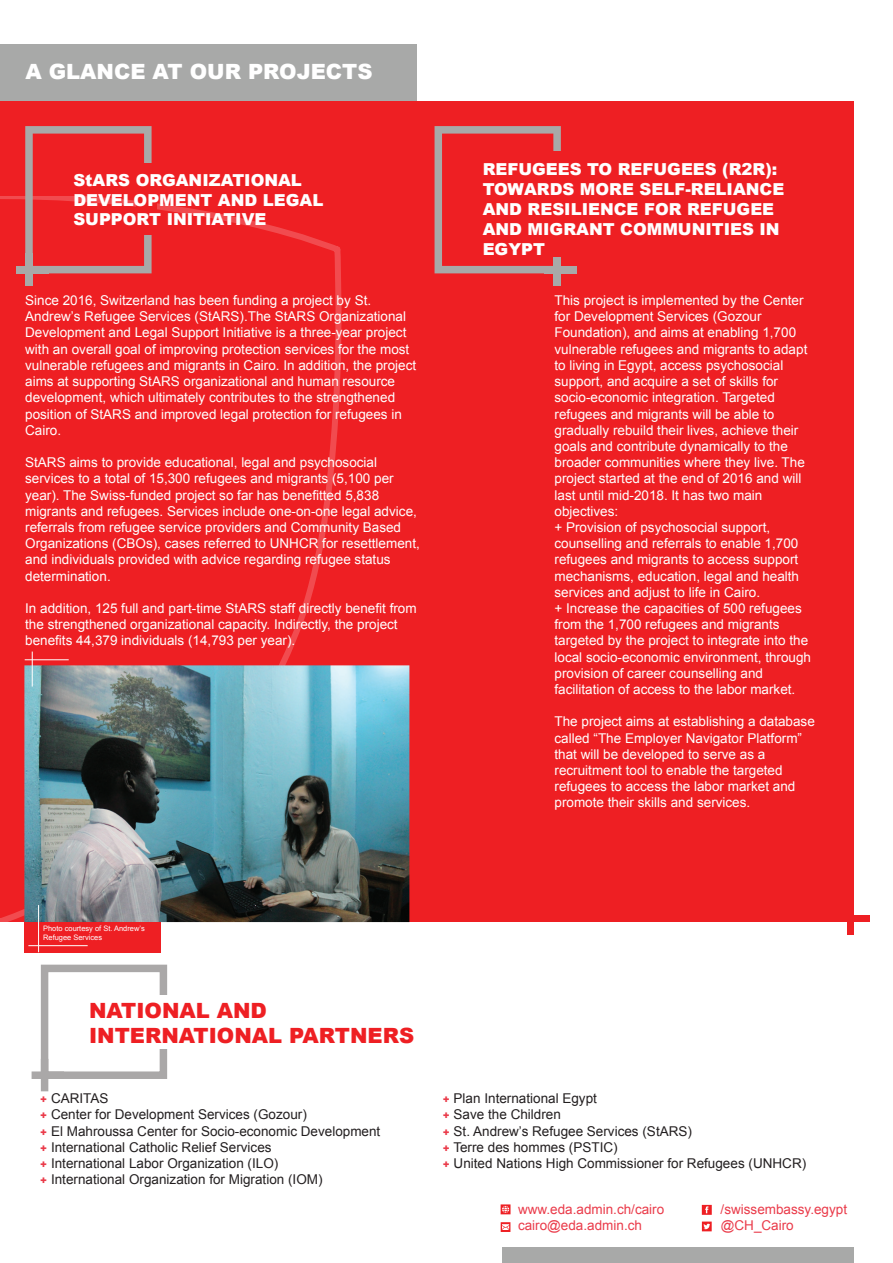
<style>
.page{position:relative;width:893px;height:1263px;background:#fff}
.page>*{position:absolute;margin:0;border:0;box-sizing:border-box;transform-origin:0 0}
.t1{font:900 21px/25.2px "Arial";color:#ee1f23}
.t2{font:900 21px "Arial";color:#fff}
.t3{font:900 16.5px/19.8px "Arial";color:#fff}
.t4{font:13.5px/16.2px "Arial";color:#fff}
.t5{font:13.5px/16.2px "Arial";color:#231f20}
.t6{font:13.5px "Arial";color:#ea3b4a}
.t7{font:7.5px/9px "Arial";color:#fff}
.s1{font-weight:900;font-size:10.5px;color:#ea3b4a}
</style>
<div class="page">
<div style="left:0;top:101px;width:854px;height:821px;background:#ee1f23"></div>
<svg style="left:0;top:196px;width:341px;height:727px"></svg>
<img style="left:24px;top:665px;width:385px;height:257px">
<hr style="left:25px;top:659px;width:44px;height:1px;background:#fff">
<hr style="left:32px;top:651px;width:1px;height:36px;background:#fff">
<svg style="left:25px;top:126px;width:127px;height:147px"></svg>
<div style="left:16px;top:266px;width:32px;height:7px;background:#a8a9a8"></div>
<div style="left:25px;top:253px;width:8px;height:33px;background:#a8a9a8"></div>
<div style="left:136px;top:163px;width:21px;height:72px;background:#ee1f23"></div>
<svg style="left:435px;top:126px;width:126px;height:147px"></svg>
<div style="left:544px;top:266px;width:33px;height:7px;background:#a8a9a8"></div>
<div style="left:553px;top:253px;width:8px;height:33px;background:#a8a9a8"></div>
<div style="left:545px;top:151px;width:21px;height:105px;background:#ee1f23"></div>
<div style="left:502px;top:1247px;width:352px;height:16px;background:#a8a9a8"></div>
<div style="left:837px;top:916px;width:33px;height:6px;background:#ee1f23"></div>
<div style="left:847px;top:902px;width:6px;height:33px;background:#ee1f23"></div>
<div style="left:0;top:45px;width:416px;height:56px;background:#a8a9a8"></div>
<div style="left:24px;top:922px;width:137px;height:31px;background:#ee1f23"></div>
<svg style="left:501px;top:1204px;width:9px;height:10px"></svg>
<svg style="left:702px;top:1205px;width:10px;height:10px"></svg>
<svg style="left:702px;top:1221px;width:10px;height:10px"></svg>
<svg style="left:501px;top:1222px;width:9px;height:10px"></svg>
<hr style="left:28px;top:945px;width:60px;height:1px;background:#fff">
<hr style="left:38px;top:905px;width:1px;height:47px;background:#fff">
<div style="left:41px;top:965px;width:126px;height:114px;border:8px solid #aaa8a8"></div>
<div style="left:32px;top:1071px;width:32px;height:8px;background:#aaa8a8"></div>
<div style="left:41px;top:1059px;width:7px;height:32px;background:#aaa8a8"></div>
<div style="left:152px;top:995px;width:20px;height:54px;background:#fff"></div>
<h1 class="t2" style="left:25px;top:56px;width:349px">A GLANCE AT OUR PROJECTS</h1>
<p class="t3" style="left:73px;top:169px;width:251px">StARS ORGANIZATIONAL<br>DEVELOPMENT AND LEGAL<br>SUPPORT INITIATIVE</p>
<p class="t4" style="left:25px;top:292px;width:392px">Since 2016, Switzerland has been funding a project by St.<br>Andrew’s Refugee Services (StARS).The StARS Organizational Development and Legal Support Initiative is a three-year project with an overall goal of improving protection services for the most vulnerable refugees and migrants in Cairo. In addition, the project aims at supporting StARS organizational and human resource development, which ultimately contributes to the strengthened position of StARS and improved legal protection for refugees in Cairo.</p>
<p class="t4" style="left:25px;top:454px;width:396px">StARS aims to provide educational, legal and psychosocial services to a total of 15,300 refugees and migrants (5,100 per year). The Swiss-funded project so far has benefitted 5,838 migrants and refugees. Services include one-on-one legal advice, referrals from refugee service providers and Community Based Organizations (CBOs), cases referred to UNHCR for resettlement, and individuals provided with advice regarding refugee status determination.</p>
<p class="t4" style="left:25px;top:600px;width:393px">In addition, 125 full and part-time StARS staff directly benefit from the strengthened organizational capacity. Indirectly, the project benefits 44,379 individuals (14,793 per year).</p>
<p class="t3" style="left:483px;top:159px;width:303px">REFUGEES TO REFUGEES (R2R):<br>TOWARDS MORE SELF-RELIANCE<br>AND RESILIENCE FOR REFUGEE<br>AND MIGRANT COMMUNITIES IN<br>EGYPT</p>
<p class="t4" style="left:554px;top:292px;width:258px">This project is implemented by the Center for Development Services (Gozour Foundation), and aims at enabling 1,700 vulnerable refugees and migrants to adapt to living in Egypt, access psychosocial support, and acquire a set of skills for socio-economic integration. Targeted refugees and migrants will be able to gradually rebuild their lives, achieve their goals and contribute dynamically to the broader communities where they live. The project started at the end of 2016 and will last until mid-2018. It has two main objectives:<br>+ Provision of psychosocial support, counselling and referrals to enable 1,700 refugees and migrants to access support mechanisms, education, legal and health services and adjust to life in Cairo.<br>+ Increase the capacities of 500 refugees from the 1,700 refugees and migrants targeted by the project to integrate into the local socio-economic environment, through provision of career counselling and facilitation of access to the labor market.</p>
<p class="t4" style="left:554px;top:713px;width:262px">The project aims at establishing a database called “The Employer Navigator Platform” that will be developed to serve as a recruitment tool to enable the targeted refugees to access the labor market and promote their skills and services.</p>
<p class="t7" style="left:43px;top:924px;width:103px">Photo courtesy of St. Andrew’s<br>Refugee Services</p>
<h1 class="t1" style="left:89px;top:997px;width:327px">NATIONAL AND<br>INTERNATIONAL PARTNERS</h1>
<p class="t5" style="left:40px;top:1090px;width:342px"><span class="s1">+</span> CARITAS<br><span class="s1">+</span> Center for Development Services (Gozour)<br><span class="s1">+</span> El Mahroussa Center for Socio-economic Development <span class="s1">+</span> International Catholic Relief Services<br><span class="s1">+</span> International Labor Organization (ILO)<br><span class="s1">+</span> International Organization for Migration (IOM)</p>
<p class="t5" style="left:443px;top:1090px;width:365px"><span class="s1">+</span> Plan International Egypt<br><span class="s1">+</span> Save the Children<br><span class="s1">+</span> St. Andrew’s Refugee Services (StARS)<br><span class="s1">+</span> Terre des hommes (PSTIC)<br><span class="s1">+</span> United Nations High Commissioner for Refugees (UNHCR)</p>
<p class="t6" style="left:518px;top:1202px;width:148px">www.eda.admin.ch/cairo</p>
<p class="t6" style="left:721px;top:1202px;width:128px">/swissembassy.egypt</p>
<p class="t6" style="left:518px;top:1218px;width:125px">cairo@eda.admin.ch</p>
<p class="t6" style="left:721px;top:1218px;width:74px">@CH_Cairo</p>
</div>
